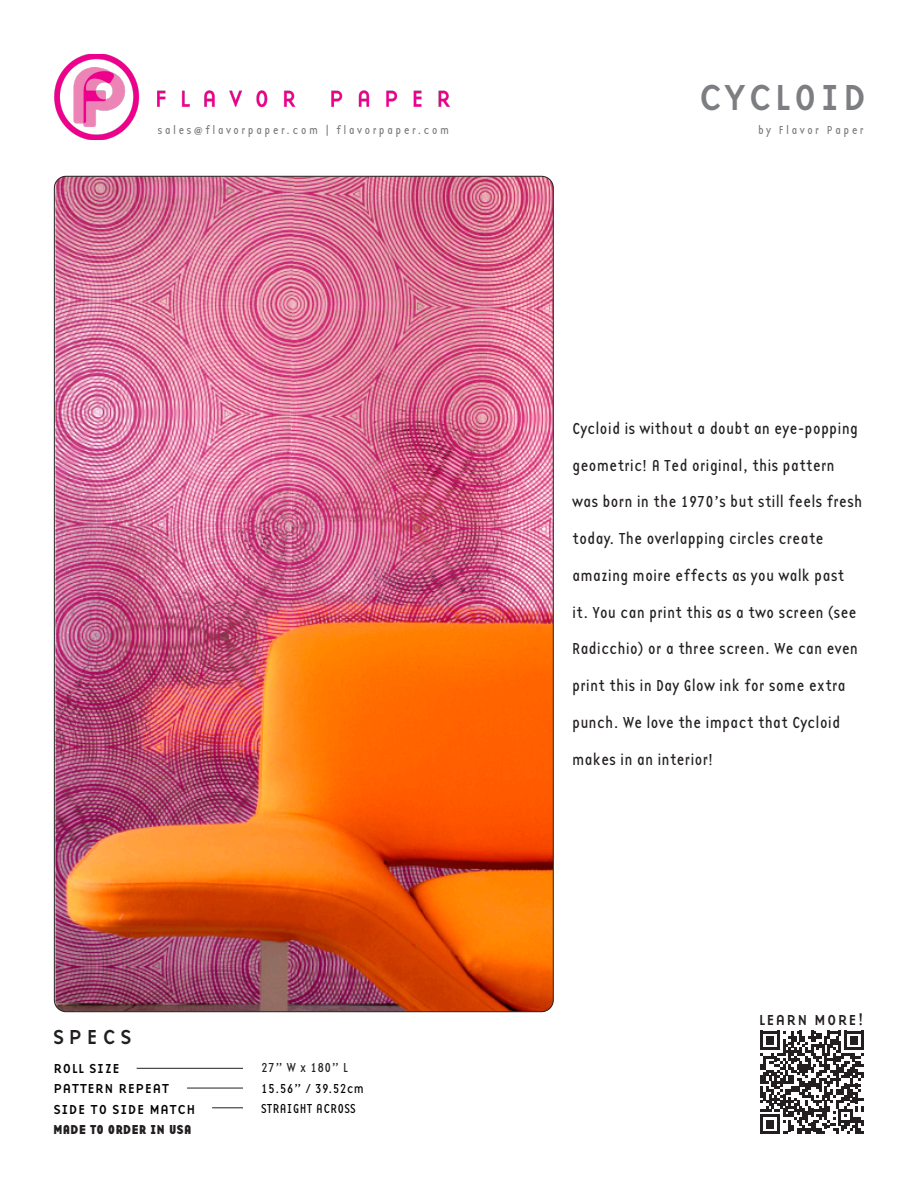
<style>
.page{position:relative;width:918px;height:1188px;background:#fff}
.page>*{position:absolute;margin:0;border:0;box-sizing:border-box;transform-origin:0 0}
.t1{font:37.5px "Base 9 Sans OT";letter-spacing:.05em;color:#7d7e82}
.t2{font:21px "Base 9 Sans OT";letter-spacing:.19em;color:#231f20}
.t3{font:16.5px "Base 12 Sans OT";color:#231f20}
.t4{font:15px "Base 9 Sans OT";letter-spacing:.06em;color:#231f20}
.t5{font:13.5px "Base 9 Sans OT";letter-spacing:.02em;color:#040503}
.t6{font:13.5px "Base 12 Sans OT";letter-spacing:.02em;color:#040503}
.t7{font:700 13.5px "Base 12 Sans OT";letter-spacing:.05em;color:#231f20}
.t8{font:13.5px "Base 12 Sans OT";color:#231f20}
.t9{font:12px "Base 12 Sans OT";letter-spacing:.19em;color:#7d7e82}
</style>
<div class="page">
<img style="left:55px;top:176px;width:497px;height:836px">
<hr style="left:137px;top:1068px;width:106px;height:1px;background:#231f20">
<hr style="left:187px;top:1088px;width:56px;height:1px;background:#231f20">
<hr style="left:212px;top:1108px;width:31px;height:1px;background:#231f20">
<img style="left:54px;top:54px;width:86px;height:86px">
<img style="left:157px;top:90px;width:293px;height:16px">
<svg style="left:760px;top:1031px;width:104px;height:103px"></svg>
<p class="t1" style="left:698px;top:71px;width:171px">CYCLOID</p>
<p class="t9" style="left:158px;top:122px;width:293px">sales@flavorpaper.com | flavorpaper.com</p>
<p class="t9" style="left:758px;top:122px;width:107px">by Flavor Paper</p>
<p class="t3" style="left:572px;top:418px;width:288px">Cycloid is without a doubt an eye-popping</p>
<p class="t3" style="left:572px;top:455px;width:264px">geometric! A Ted original, this pattern</p>
<p class="t3" style="left:572px;top:492px;width:292px">was born in the 1970’s but still feels fresh</p>
<p class="t3" style="left:572px;top:529px;width:253px">today. The overlapping circles create</p>
<p class="t3" style="left:572px;top:565px;width:274px">amazing moire effects as you walk past</p>
<p class="t3" style="left:572px;top:602px;width:286px">it. You can print this as a two screen (see</p>
<p class="t3" style="left:572px;top:639px;width:288px">Radicchio) or a three screen. We can even</p>
<p class="t3" style="left:572px;top:676px;width:275px">print this in Day Glow ink for some extra</p>
<p class="t3" style="left:572px;top:712px;width:270px">punch. We love the impact that Cycloid</p>
<p class="t3" style="left:572px;top:749px;width:143px">makes in an interior!</p>
<p class="t2" style="left:53px;top:1022px;width:81px">SPECS</p>
<p class="t5" style="left:53px;top:1059px;width:68px">ROLL SIZE</p>
<p class="t5" style="left:53px;top:1079px;width:118px">PATTERN REPEAT</p>
<p class="t5" style="left:53px;top:1100px;width:144px">SIDE TO SIDE MATCH</p>
<p class="t7" style="left:53px;top:1121px;width:139px">MADE TO ORDER IN USA</p>
<p class="t8" style="left:261px;top:1060px;width:88px">27” W x 180” L</p>
<p class="t6" style="left:261px;top:1080px;width:105px">15.56” / 39.52cm</p>
<p class="t6" style="left:261px;top:1100px;width:96px">STRAIGHT ACROSS</p>
<p class="t4" style="left:759px;top:1010px;width:107px">LEARN MORE!</p>
</div>
